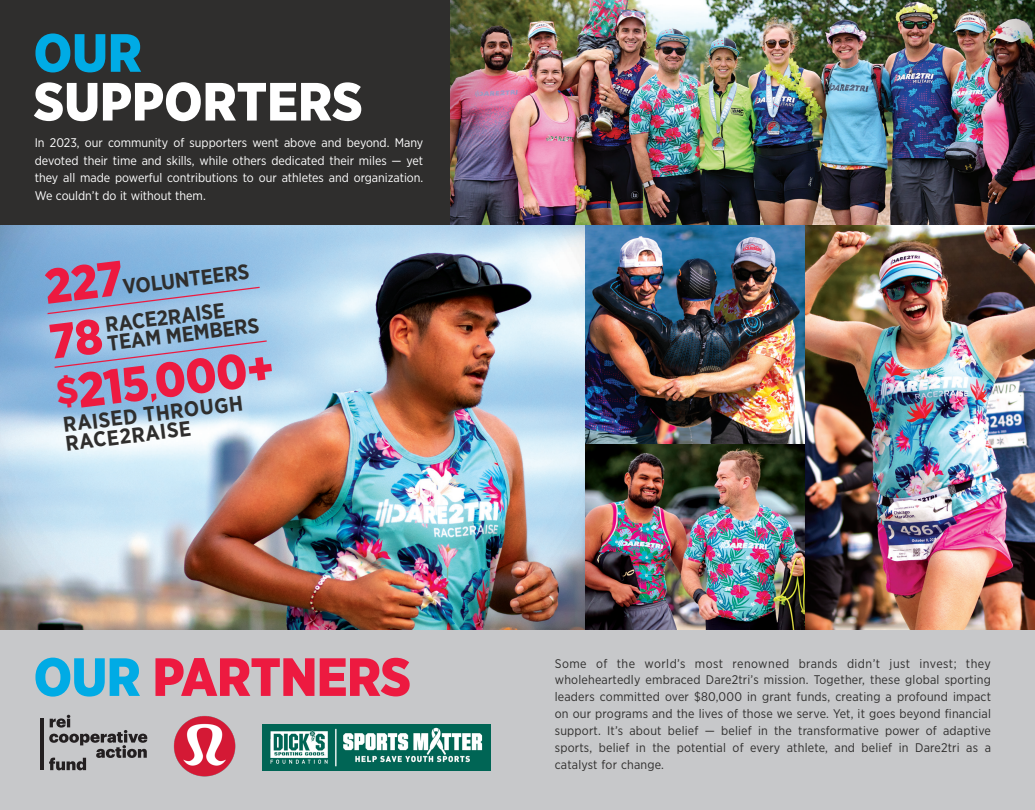
<style>
.page{position:relative;width:1035px;height:810px;background:#fff}
.page>*{position:absolute;margin:0;border:0;box-sizing:border-box;transform-origin:0 0}
.t1{font:900 53.75px/48.8px "Gotham Narrow";letter-spacing:.005em;color:#fff}
.t2{font:900 53.75px "Gotham Narrow";letter-spacing:-.005em;color:#ed1a40}
.t3{font:900 48.75px "Gotham Narrow";color:#ed1a40}
.Caslon2{font:700 21.25px/18.8px "Gotham Narrow";color:#2f2e2d}
.Caslon2-2{font:12.5px/16.9px "Gotham Narrow";letter-spacing:.015em;color:#2f2e2d;text-align:justify}
.Caslon2-3{font:12.5px/17.5px "Gotham Narrow";letter-spacing:-.005em;color:#fff;text-align:justify}
.s1{color:#00abe5}
.s2{font-size:37.5px}
.s3{font-family:"DIN Engschrift Std";font-weight:400}
.s4{font-size:47.5px}
</style>
<div class="page">
<div style="left:518px;top:630px;width:517px;height:180px;background:#c7c8ca"></div>
<div style="left:0;top:630px;width:518px;height:180px;background:#c7c8ca"></div>
<div style="left:0;top:0;width:1035px;height:225px;background:#2f2e2d"></div>
<img style="left:0;top:225px;width:518px;height:405px">
<img style="left:804px;top:225px;width:231px;height:405px">
<img style="left:585px;top:225px;width:219px;height:219px">
<img style="left:585px;top:444px;width:219px;height:186px">
<img style="left:518px;top:0;width:517px;height:225px">
<svg style="left:518px;top:225px;width:67px;height:405px;background:#becbd5"></svg>
<img style="left:450px;top:0;width:68px;height:225px">
<img style="left:174px;top:716px;width:62px;height:61px">
<svg style="left:49px;top:715px;width:98px;height:55px"></svg>
<hr style="left:40px;top:719px;width:3px;height:51px;background:#231f20">
<img style="left:262px;top:724px;width:229px;height:47px">
<svg style="left:44px;top:261px;width:224px;height:108px;background:#94badf"></svg>
<p class="t1" style="left:34px;top:28px;width:330px"><span class="s1">OUR<br></span>SUPPORTERS</p>
<p class="Caslon2-3" style="left:35px;top:134px;width:390px">In 2023, our community of supporters went above and beyond. Many devoted their time and skills, while others dedicated their miles — yet they all made powerful contributions to our athletes and organization.<br>We couldn’t do it without them.</p>
<p class="Caslon2" style="left:122px;top:277px;width:129px;rotate:-7deg">VOLUNTEERS</p>
<p class="Caslon2" style="left:104px;top:315px;width:154px;rotate:-7deg">RACE2RAISE<br>TEAM MEMBERS</p>
<p class="t3" style="left:53px;top:361px;width:220px;rotate:-7deg"><span class="s2">$</span>215<span class="s3">,</span>000<span class="s4">+</span></p>
<p class="Caslon2" style="left:62px;top:415px;width:182px;rotate:-7deg">RAISED THROUGH<br>RACE2RAISE</p>
<p class="t2" style="left:34px;top:642px;width:379px"><span class="s1">OUR</span> PARTNERS</p>
<p class="Caslon2-2" style="left:555px;top:655px;width:438px">Some of the world’s most renowned brands didn’t just invest; they wholeheartedly embraced Dare2tri’s mission. Together, these global sporting leaders committed over $80,000 in grant funds, creating a profound impact on our programs and the lives of those we serve. Yet, it goes beyond financial support. It’s about belief — belief in the transformative power of adaptive sports, belief in the potential of every athlete, and belief in Dare2tri as a catalyst for change.</p>
</div>
